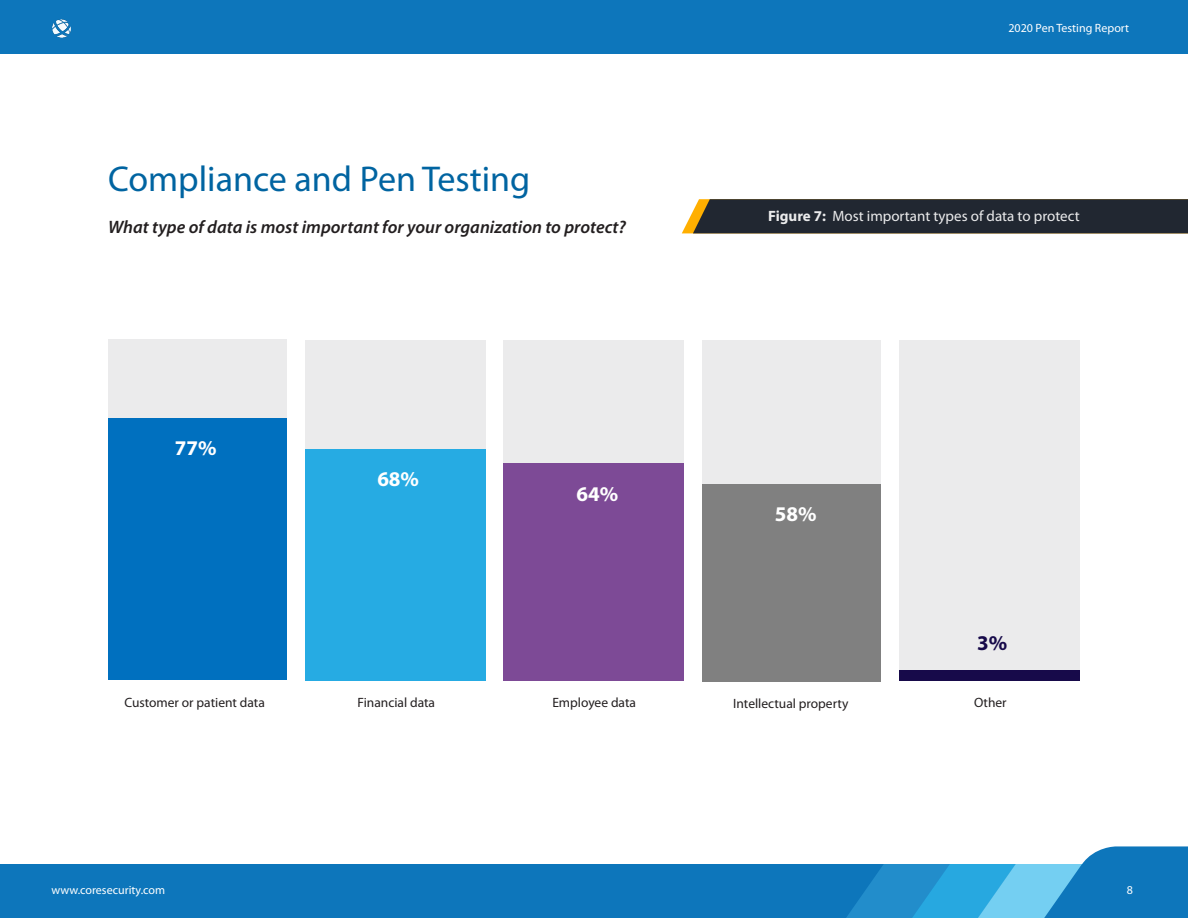
<style>
.page{position:relative;width:1188px;height:918px;background:#fff}
.page>*{position:absolute;margin:0;border:0;box-sizing:border-box;transform-origin:0 0}
.t1{font:36px "Myriad Pro";color:#0064a1}
.Percentage-14pt{font:700 21px "Myriad Pro";color:#fff}
.Percentage-14pt-2{font:700 21px "Myriad Pro";color:#170a4a}
.Question_-_Italic{font:italic 600 18px "Myriad Pro";color:#231f20}
.t2{font:15px "Myriad Pro";color:#ebebec}
.t3{font:13.5px "Myriad Pro";color:#231f20}
.t4{font:12px "Myriad Pro";color:#fff}
.s1{font-weight:700}
</style>
<div class="page">
<div style="left:0;top:864px;width:1188px;height:54px;background:#0d76bb"></div>
<div style="left:0;top:0;width:1188px;height:54px;background:#0d76bb"></div>
<svg style="left:846px;top:846px;width:342px;height:72px"></svg>
<img style="left:52px;top:19px;width:19px;height:18px">
<div style="left:682px;top:199px;width:506px;height:34px;background:#212731"></div>
<div style="left:900px;top:341px;width:180px;height:340px;background:#ebebec"></div>
<div style="left:504px;top:341px;width:180px;height:340px;background:#ebebec"></div>
<div style="left:305px;top:341px;width:180px;height:340px;background:#ebebec"></div>
<div style="left:702px;top:341px;width:178px;height:340px;background:#ebebec"></div>
<div style="left:108px;top:340px;width:179px;height:340px;background:#ebebec"></div>
<div style="left:900px;top:671px;width:180px;height:10px;background:#170a4a"></div>
<div style="left:504px;top:463px;width:180px;height:218px;background:#7d4a96"></div>
<div style="left:305px;top:450px;width:180px;height:231px;background:#26abe3"></div>
<div style="left:702px;top:484px;width:178px;height:197px;background:#808080"></div>
<div style="left:108px;top:418px;width:179px;height:262px;background:#0070bf"></div>
<p class="t1" style="left:108px;top:157px;width:424px">Compliance and Pen Testing</p>
<p class="Question_-_Italic" style="left:108px;top:216px;width:520px">What type of data is most important for your organization to protect?</p>
<p class="Percentage-14pt" style="left:175px;top:434px;width:43px">77%</p>
<p class="Percentage-14pt" style="left:377px;top:465px;width:43px">68%</p>
<p class="Percentage-14pt" style="left:577px;top:480px;width:43px">64%</p>
<p class="t4" style="left:1008px;top:20px;width:122px">2020 Pen Testing Report</p>
<p class="t2" style="left:768px;top:207px;width:313px"><span class="s1">Figure 7:</span> Most important types of data to protect</p>
<p class="Percentage-14pt" style="left:775px;top:501px;width:43px">58%</p>
<p class="Percentage-14pt-2" style="left:977px;top:629px;width:32px">3%</p>
<p class="t3" style="left:124px;top:695px;width:142px">Customer or patient data</p>
<p class="t3" style="left:357px;top:695px;width:79px">Financial data</p>
<p class="t3" style="left:552px;top:695px;width:85px">Employee data</p>
<p class="t3" style="left:733px;top:696px;width:117px">Intellectual property</p>
<p class="t3" style="left:974px;top:695px;width:34px">Other</p>
<p class="t4" style="left:51px;top:883px;width:115px">www.coresecurity.com</p>
<p class="t4" style="left:1127px;top:883px;width:8px">8</p>
</div>
